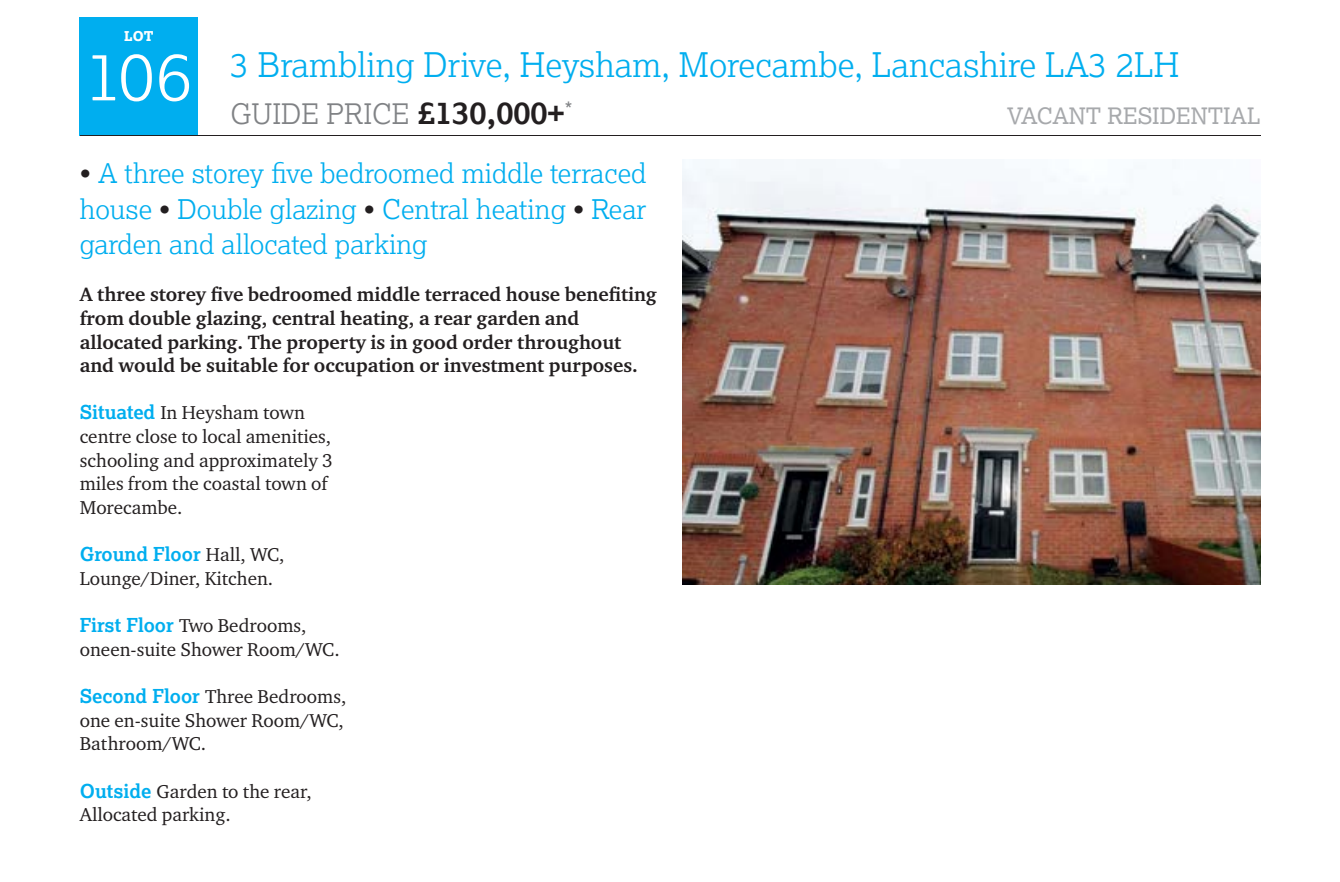
<style>
.page{position:relative;width:1340px;height:882px;background:#fff}
.page>*{position:absolute;margin:0;border:0;box-sizing:border-box;transform-origin:0 0}
.t1{font:300 67.5px "Lexia";color:#fff}
.t2{font:300 33.75px "Lexia";color:#00aeef}
.t3{font:300 28.12px "Lexia";color:#808285}
.t4{font:300 27px/35.3px "Lexia";color:#00aeef;text-align:justify}
.t5{font:22.5px "Lexia";color:#a7a9ac}
.t6{font:20.25px "Lexia";color:#808285}
.t7{font:700 19.8px/23.6px "Charter ITC Pro";color:#231f20}
.t8{font:19.12px/23.6px "Charter ITC Pro";color:#231f20}
.t9{font:700 19.12px "Lexia";color:#00aeef}
.t10{font:800 13.5px "Lexia";color:#fff}
.s1{font-weight:700;font-size:31.5px;color:#231f20}
.s2{color:#231f20}
.s3{font-family:"Lexia";font-weight:700;color:#00aeef}
.s4{font-family:"Charter ITC Pro";font-weight:400;color:#231f20}
</style>
<div class="page">
<div style="left:80px;top:18px;width:118px;height:118px;background:#00aeef"></div>
<hr style="left:80px;top:135px;width:1180px;height:1px;background:#231f20">
<img style="left:682px;top:159px;width:578px;height:426px">
<p class="t10" style="left:124px;top:28px;width:31px">LOT</p>
<h1 class="t1" style="left:85px;top:33px;width:108px">106</h1>
<h2 class="t2" style="left:230px;top:43px;width:950px">3 Brambling Drive, Heysham, Morecambe, Lancashire LA3 2LH</h2>
<h3 class="t3" style="left:230px;top:96px;width:335px">GUIDE PRICE <span class="s1">£130,000+</span></h3>
<p class="t5" style="left:1006px;top:102px;width:255px">VACANT RESIDENTIAL</p>
<p class="t6" style="left:564px;top:97px;width:9px">*</p>
<h3 class="t4" style="left:80px;top:155px;width:568px"><span class="s2">•</span> A three storey five bedroomed middle terraced house <span class="s2">•</span> Double glazing <span class="s2">•</span> Central heating <span class="s2">•</span> Rear garden and allocated parking</h3>
<p class="t7" style="left:80px;top:283px;width:578px">A three storey five bedroomed middle terraced house benefiting from double glazing, central heating, a rear garden and allocated parking. The property is in good order throughout and would be suitable for occupation or investment purposes.</p>
<p class="t8" style="left:80px;top:401px;width:254px"><span class="s3">Situated</span> In Heysham town centre close to local amenities, schooling and approximately 3 miles from the coastal town of<br>Morecambe.</p>
<p class="t9" style="left:80px;top:542px;width:206px">Ground Floor <span class="s4">Hall, WC,</span></p>
<p class="t8" style="left:80px;top:566px;width:195px">Lounge/Diner, Kitchen.</p>
<p class="t8" style="left:80px;top:613px;width:261px"><span class="s3">First Floor</span> Two Bedrooms, oneen-suite Shower Room/WC.</p>
<p class="t8" style="left:80px;top:684px;width:268px"><span class="s3">Second Floor</span> Three Bedrooms, one en-suite Shower Room/WC,<br>Bathroom/WC.</p>
<p class="t8" style="left:80px;top:779px;width:234px"><span class="s3">Outside</span> Garden to the rear,<br>Allocated parking.</p>
</div>
